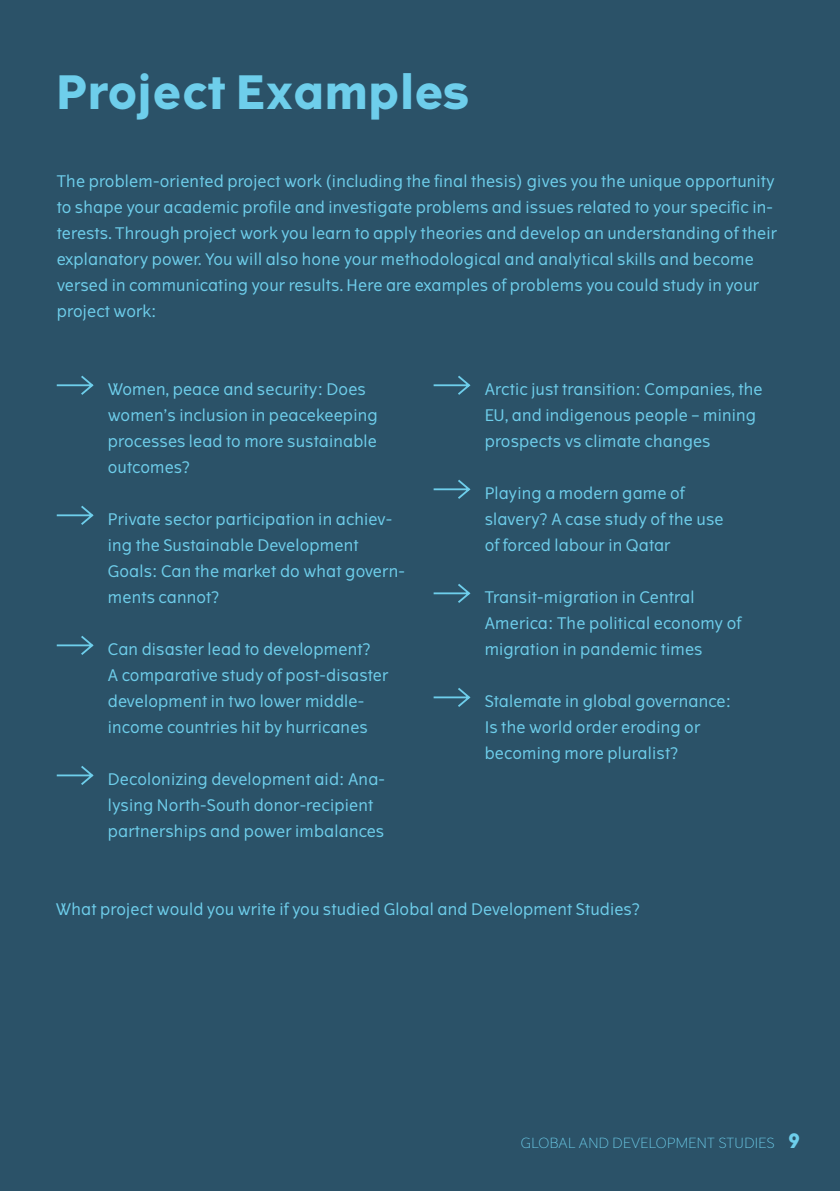
<style>
.page{position:relative;width:840px;height:1191px;background:#fff}
.page>*{position:absolute;margin:0;border:0;box-sizing:border-box;transform-origin:0 0}
.Heading_2_-_Bold_16{font:700 46px "The Wave";letter-spacing:.01em;color:#6eceeb}
.Brødtekst_Regular_8{font:16px/26px "The Wave";letter-spacing:.01em;color:#6eceeb}
.t1{font:300 14px "The Wave";letter-spacing:.025em;color:#6eceeb}
.s1{font-weight:700;font-size:20px}
</style>
<div class="page">
<div style="left:0;top:0;width:839px;height:1191px;background:#2b5268"></div>
<svg style="left:56px;top:375px;width:38px;height:20px"></svg>
<svg style="left:56px;top:505px;width:38px;height:20px"></svg>
<svg style="left:433px;top:688px;width:38px;height:19px"></svg>
<svg style="left:56px;top:636px;width:38px;height:19px"></svg>
<svg style="left:433px;top:479px;width:38px;height:20px"></svg>
<svg style="left:433px;top:584px;width:38px;height:19px"></svg>
<svg style="left:433px;top:375px;width:38px;height:20px"></svg>
<svg style="left:56px;top:766px;width:38px;height:19px"></svg>
<p class="Heading_2_-_Bold_16" style="left:56px;top:63px;width:414px">Project Examples</p>
<p class="Brødtekst_Regular_8" style="left:57px;top:168px;width:721px">The problem-oriented project work (including the final thesis) gives you the unique opportunity to shape your academic profile and investigate problems and issues related to your specific in&shy;terests. Through project work you learn to apply theories and develop an understanding of their explanatory power. You will also hone your methodological and analytical skills and become versed in communicating your results. Here are examples of problems you could study in your project work:</p>
<p class="Brødtekst_Regular_8" style="left:108px;top:376px;width:271px">Women, peace and security: Does women’s inclusion in peacekeeping processes lead to more sustainable outcomes?</p>
<p class="Brødtekst_Regular_8" style="left:108px;top:506px;width:298px">Private sector participation in achiev&shy;ing the Sustainable Development<br>Goals: Can the market do what govern&shy;ments cannot?</p>
<p class="Brødtekst_Regular_8" style="left:108px;top:636px;width:282px">Can disaster lead to development?<br>A comparative study of post-disaster development in two lower middle&shy;income countries hit by hurricanes</p>
<p class="Brødtekst_Regular_8" style="left:108px;top:766px;width:278px">Decolonizing development aid: Ana&shy;lysing North-South donor-recipient partnerships and power imbalances</p>
<p class="Brødtekst_Regular_8" style="left:484px;top:376px;width:279px">Arctic just transition: Companies, the<br>EU, and indigenous people – mining prospects vs climate changes</p>
<p class="Brødtekst_Regular_8" style="left:484px;top:480px;width:240px">Playing a modern game of slavery? A case study of the use of forced labour in Qatar</p>
<p class="Brødtekst_Regular_8" style="left:484px;top:584px;width:211px">Transit-migration in Central</p>
<p class="Brødtekst_Regular_8" style="left:484px;top:610px;width:258px">America: The political economy of migration in pandemic times</p>
<p class="Brødtekst_Regular_8" style="left:484px;top:688px;width:248px">Stalemate in global governance:<br>Is the world order eroding or becoming more pluralist?</p>
<p class="Brødtekst_Regular_8" style="left:56px;top:896px;width:585px">What project would you write if you studied Global and Development Studies?</p>
<p class="t1" style="left:520px;top:1134px;width:281px">GLOBAL AND DEVELOPMENT STUDIES <span class="s1">9</span></p>
</div>
